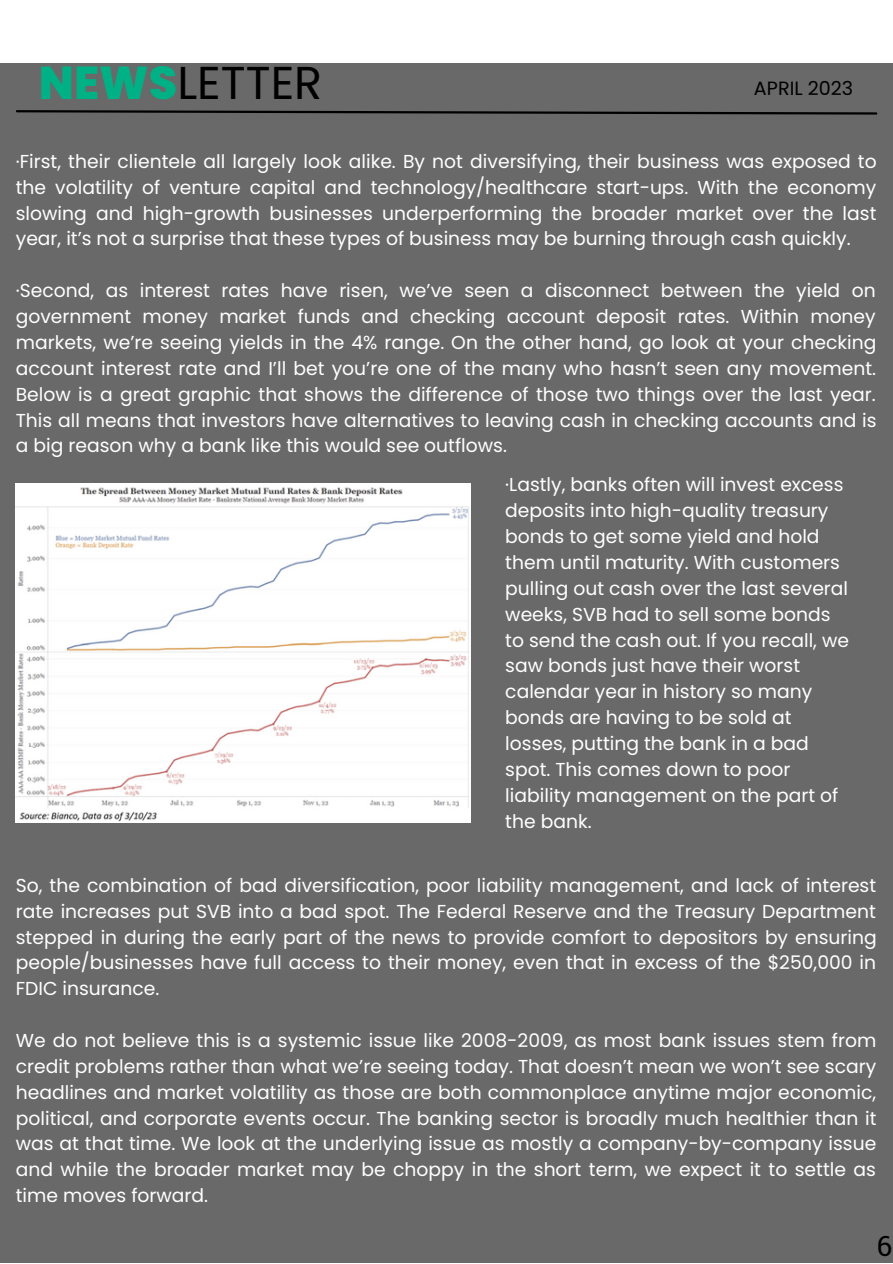
<style>
.page{position:relative;width:893px;height:1264px;background:#fff}
.page>*{position:absolute;margin:0;border:0;box-sizing:border-box;transform-origin:0 0}
.t1{font:46.05px "Poppins";color:#000}
.t2{font:27.75px "Roboto Slab";color:#000}
.t3{font:19.2px "Poppins";color:#000}
.t4{font:18.75px/25.8px "Poppins";color:#fff;text-align:justify}
.s1{font-weight:800;color:#00b185}
</style>
<div class="page">
<div style="left:0;top:63px;width:892px;height:1199px;background:#696969"></div>
<svg style="left:16px;top:110px;width:862px;height:5px"></svg>
<img style="left:16px;top:484px;width:454px;height:338px">
<h1 class="t1" style="left:39px;top:51px;width:285px"><span class="s1">NEWS</span>LETTER</h1>
<p class="t3" style="left:753px;top:75px;width:101px">APRIL 2023</p>
<p class="t4" style="left:16px;top:148px;width:862px">·First, their clientele all largely look alike. By not diversifying, their business was exposed to the volatility of venture capital and technology/healthcare start-ups. With the economy slowing and high-growth businesses underperforming the broader market over the last year, it’s not a surprise that these types of business may be burning through cash quickly.</p>
<p class="t4" style="left:16px;top:278px;width:862px">·Second, as interest rates have risen, we’ve seen a disconnect between the yield on government money market funds and checking account deposit rates. Within money markets, we’re seeing yields in the 4% range. On the other hand, go look at your checking account interest rate and I’ll bet you’re one of the many who hasn’t seen any movement.<br>Below is a great graphic that shows the difference of those two things over the last year.<br>This all means that investors have alternatives to leaving cash in checking accounts and is a big reason why a bank like this would see outflows.</p>
<p class="t4" style="left:505px;top:472px;width:345px;text-align:left">·Lastly, banks often will invest excess deposits into high-quality treasury bonds to get some yield and hold them until maturity. With customers pulling out cash over the last several weeks, SVB had to sell some bonds to send the cash out. If you recall, we saw bonds just have their worst calendar year in history so many bonds are having to be sold at losses, putting the bank in a bad spot. This comes down to poor liability management on the part of the bank.</p>
<p class="t4" style="left:16px;top:872px;width:862px">So, the combination of bad diversification, poor liability management, and lack of interest rate increases put SVB into a bad spot. The Federal Reserve and the Treasury Department stepped in during the early part of the news to provide comfort to depositors by ensuring people/businesses have full access to their money, even that in excess of the $250,000 in FDIC insurance.</p>
<p class="t4" style="left:16px;top:1027px;width:862px">We do not believe this is a systemic issue like 2008-2009, as most bank issues stem from credit problems rather than what we’re seeing today. That doesn’t mean we won’t see scary headlines and market volatility as those are both commonplace anytime major economic, political, and corporate events occur. The banking sector is broadly much healthier than it was at that time. We look at the underlying issue as mostly a company-by-company issue and while the broader market may be choppy in the short term, we expect it to settle as time moves forward.</p>
<h2 class="t2" style="left:876px;top:1227px;width:17px">6</h2>
</div>
